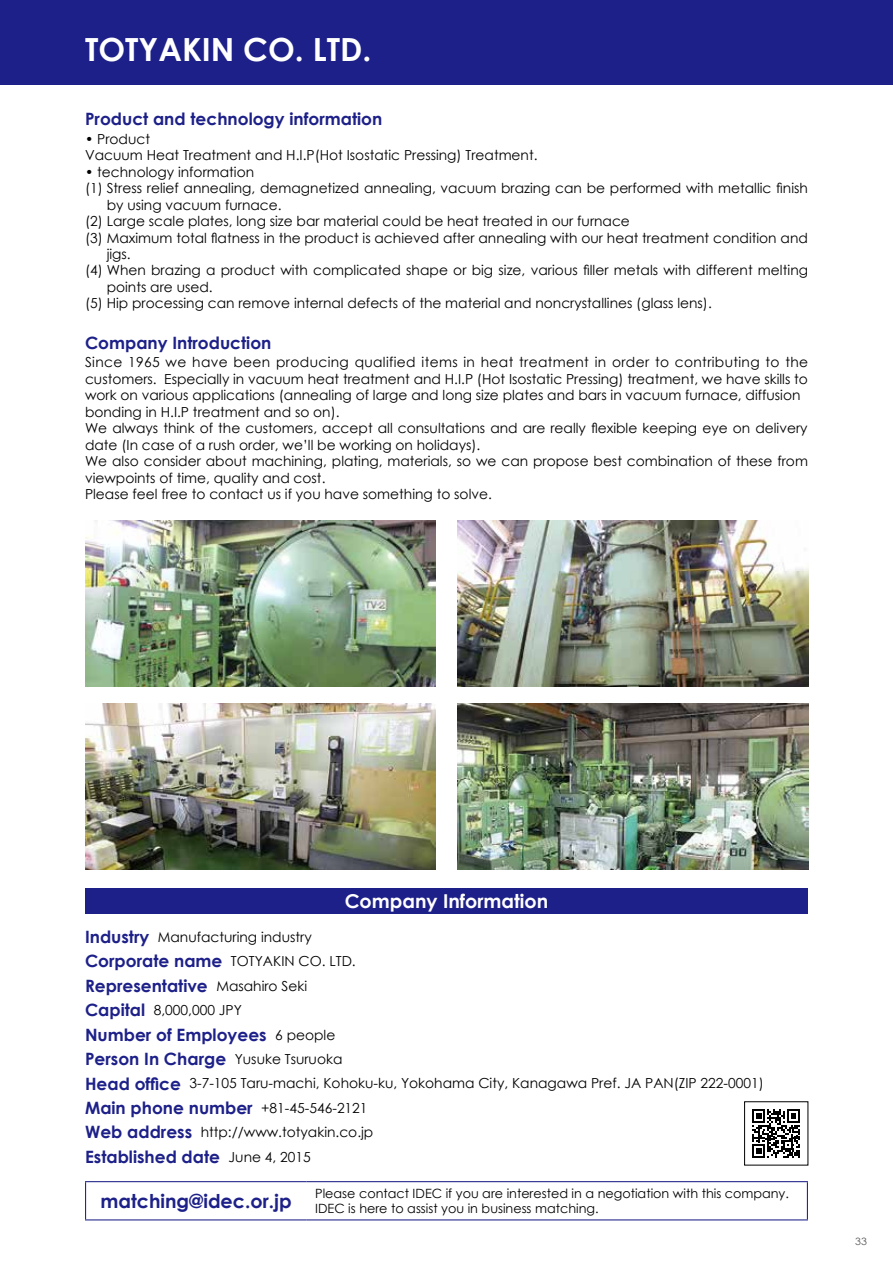
<style>
.page{position:relative;width:893px;height:1263px;background:#fff}
.page>*{position:absolute;margin:0;border:0;box-sizing:border-box;transform-origin:0 0}
.t1{font:700 31.95px "Century Gothic";color:#fff}
.t2{font:700 19.2px "Century Gothic";color:#1d2088}
.t3{font:700 19.2px "Century Gothic";color:#fff}
.t4{font:700 16.95px/24.5px "Century Gothic";color:#1d2088}
.t5{font:13.8px/16.5px "Century Gothic";color:#000}
.t6{font:12.75px/14.9px "Century Gothic";color:#000}
.t7{font:10.05px "Century Gothic";color:#595757;scale:1.05 1}
.s1{font-weight:700;font-size:16.95px;color:#1d2088}
.s2{font-weight:400;font-size:13.8px;color:#000}
</style>
<div class="page">
<div style="left:0;top:0;width:893px;height:85px;background:#1d2088"></div>
<div style="left:85px;top:888px;width:723px;height:26px;background:#1d2088"></div>
<hr style="left:85px;top:1181px;width:222px;height:1px;background:#1d2088">
<hr style="left:85px;top:1182px;width:1px;height:37px;background:#1d2088">
<hr style="left:307px;top:1181px;width:501px;height:1px;background:#1d2088">
<hr style="left:807px;top:1182px;width:1px;height:37px;background:#1d2088">
<hr style="left:85px;top:1219px;width:222px;height:1px;background:#1d2088">
<hr style="left:307px;top:1219px;width:501px;height:1px;background:#1d2088">
<svg style="left:752px;top:1109px;width:48px;height:49px"></svg>
<img style="left:85px;top:520px;width:351px;height:166px">
<img style="left:85px;top:704px;width:351px;height:165px">
<img style="left:457px;top:520px;width:351px;height:166px">
<img style="left:457px;top:704px;width:351px;height:165px">
<h1 class="t1" style="left:85px;top:26px;width:288px">TOTYAKIN CO. LTD.</h1>
<p class="t4" style="left:85px;top:106px;width:299px">Product and technology information</p>
<p class="t5" style="left:85px;top:130px;width:454px">• Product<br>Vacuum Heat Treatment and H.I.P(Hot Isostatic Pressing) Treatment.</p>
<p class="t5" style="left:85px;top:163px;width:171px">• technology information</p>
<p class="t5" style="left:85px;top:180px;width:724px">(1) Stress relief annealing, demagnetized annealing, vacuum brazing can be performed with metallic finish</p>
<p class="t5" style="left:107px;top:196px;width:176px">by using vacuum furnace.</p>
<p class="t5" style="left:85px;top:213px;width:546px">(2) Large scale plates, long size bar material could be heat treated in our furnace</p>
<p class="t5" style="left:85px;top:229px;width:724px">(3) Maximum total flatness in the product is achieved after annealing with our heat treatment condition and</p>
<p class="t5" style="left:107px;top:246px;width:26px">jigs.</p>
<p class="t5" style="left:85px;top:262px;width:725px">(4) When brazing a product with complicated shape or big size, various filler metals with different melting</p>
<p class="t5" style="left:107px;top:278px;width:107px">points are used.</p>
<p class="t5" style="left:85px;top:295px;width:628px">(5) Hip processing can remove internal defects of the material and noncrystallines (glass lens).</p>
<p class="t4" style="left:85px;top:330px;width:188px">Company Introduction</p>
<p class="t5" style="left:85px;top:354px;width:725px">Since 1965 we have been producing qualified items in heat treatment in order to contributing to the customers. Especially in vacuum heat treatment and H.I.P (Hot Isostatic Pressing) treatment, we have skills to work on various applications (annealing of large and long size plates and bars in vacuum furnace, diffusion bonding in H.I.P treatment and so on).<br>We always think of the customers, accept all consultations and are really flexible keeping eye on delivery date (In case of a rush order, we’ll be working on holidays).<br>We also consider about machining, plating, materials, so we can propose best combination of these from viewpoints of time, quality and cost.<br>Please feel free to contact us if you have something to solve.</p>
<h2 class="t3" style="left:345px;top:887px;width:205px">Company Information</h2>
<p class="t5" style="left:85px;top:924px;width:272px;line-height:24.5px"><span class="s1">Industry</span> Manufacturing industry<br><span class="s1">Corporate name</span> TOTYAKIN CO. LTD.</p>
<p class="t4" style="left:85px;top:973px;width:224px">Representative <span class="s2">Masahiro Seki</span></p>
<p class="t5" style="left:85px;top:1002px;width:158px"><span class="s1">Capital</span> 8,000,000 JPY</p>
<p class="t4" style="left:85px;top:1021px;width:259px">Number of Employees <span class="s2">6 people<br></span>Person In Charge <span class="s2">Yusuke Tsuruoka</span></p>
<p class="t5" style="left:85px;top:1075px;width:680px"><span class="s1">Head office</span> 3-7-105 Taru-machi, Kohoku-ku, Yokohama City, Kanagawa Pref. JA PAN(ZIP 222-0001)</p>
<p class="t4" style="left:85px;top:1095px;width:284px">Main phone number <span class="s2">+81-45-546-2121</span></p>
<p class="t5" style="left:85px;top:1124px;width:290px"><span class="s1">Web address</span> http://www.totyakin.co.jp</p>
<p class="t4" style="left:85px;top:1144px;width:227px">Established date <span class="s2">June 4, 2015</span></p>
<h2 class="t2" style="left:100px;top:1186px;width:193px">matching@idec.or.jp</h2>
<p class="t6" style="left:315px;top:1186px;width:475px">Please contact IDEC if you are interested in a negotiation with this company.<br>IDEC is here to assist you in business matching.</p>
<p class="t7" style="left:855px;top:1235px;width:13px">33</p>
</div>
